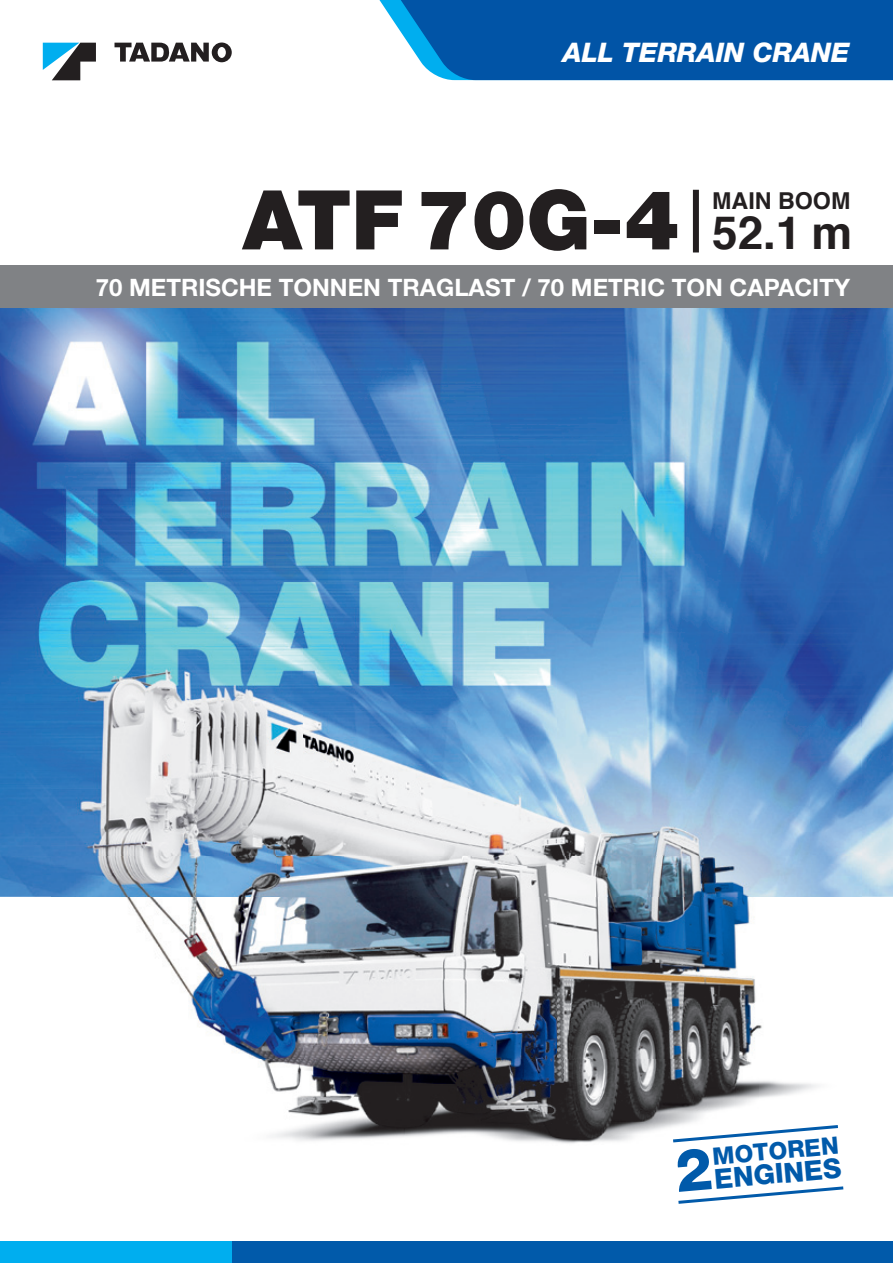
<style>
.page{position:relative;width:893px;height:1263px;background:#fff}
.page>*{position:absolute;margin:0;border:0;box-sizing:border-box;transform-origin:0 0}
.t1{font:900 82.5px "Helvetica Neue";color:#231f20}
.t2{font:700 45.9px "Helvetica";color:#231f20}
.t3{font:800 27.6px "Helvetica Neue";color:#015aaa}
.t4{font:italic 800 27px "Helvetica Neue";color:#fff}
.t5{font:700 24px "Helvetica Neue";color:#fff}
.t6{font:800 24px "Helvetica Neue";color:#015aaa}
.t7{font:700 23.25px "Helvetica";color:#231f20}
</style>
<div class="page">
<img style="left:0;top:308px;width:893px;height:589px">
<svg style="left:379px;top:0;width:514px;height:80px;background:#0f61ad"></svg>
<div style="left:0;top:265px;width:893px;height:43px;background:#808285"></div>
<div style="left:0;top:1242px;width:893px;height:21px;background:#015aaa"></div>
<div style="left:0;top:1242px;width:232px;height:21px;background:#00aeef"></div>
<svg style="left:43px;top:43px;width:53px;height:37px"></svg>
<svg style="left:115px;top:43px;width:117px;height:19px"></svg>
<img style="left:126px;top:897px;width:692px;height:247px">
<img style="left:51px;top:634px;width:810px;height:263px">
<div style="left:693px;top:190px;width:6px;height:62px;background:#231f20"></div>
<svg style="left:670px;top:1123px;width:174px;height:81px"></svg>
<p class="t4" style="left:563px;top:36px;width:289px">ALL TERRAIN CRANE</p>
<h1 class="t1" style="left:242px;top:171px;width:438px">ATF 70G-4</h1>
<p class="t7" style="left:712px;top:182px;width:140px">MAIN BOOM</p>
<h2 class="t2" style="left:712px;top:196px;width:141px">52.1 m</h2>
<p class="t5" style="left:96px;top:273px;width:756px">70 METRISCHE TONNEN TRAGLAST / 70 METRIC TON CAPACITY</p>
<p class="t6" style="left:711px;top:1142px;width:128px;rotate:-5deg">MOTOREN</p>
<p class="t3" style="left:713px;top:1162px;width:129px;rotate:-5deg">ENGINES</p>
</div>
